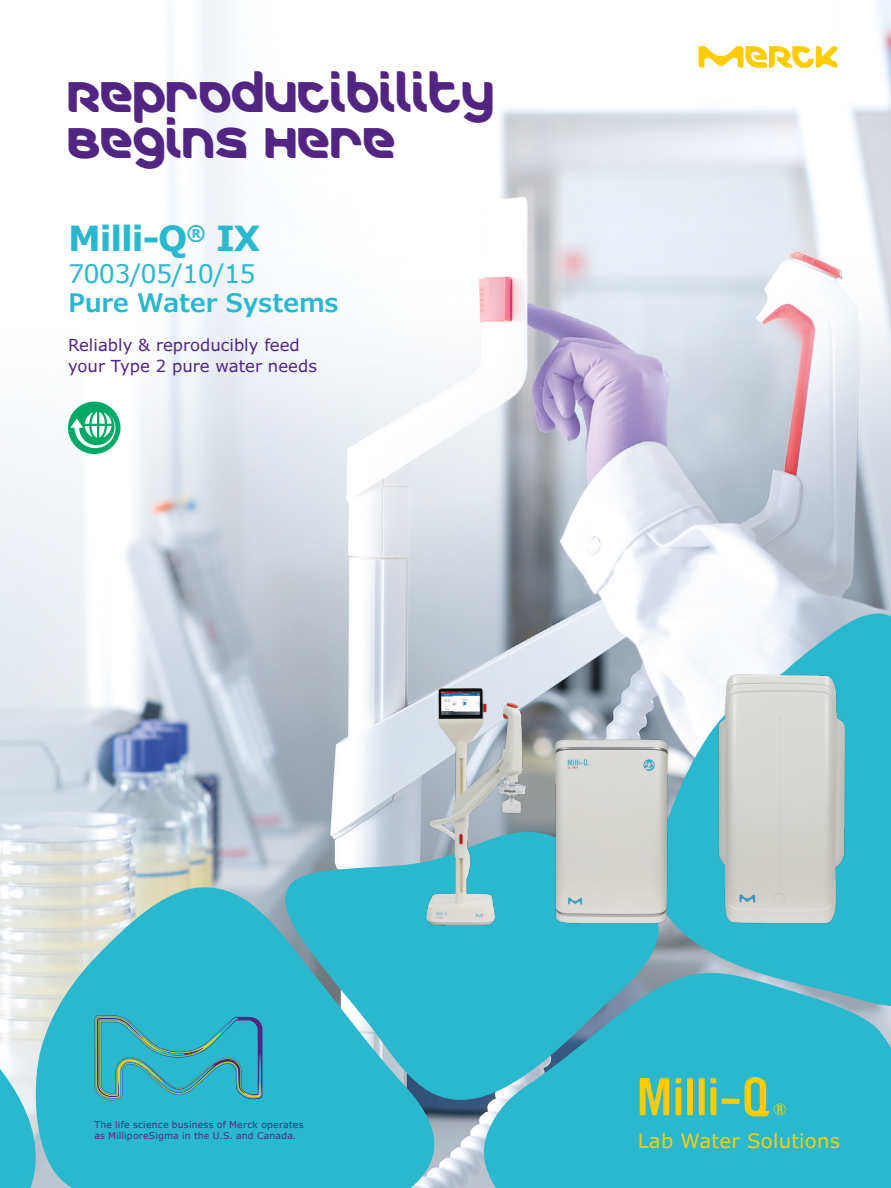
<style>
.page{position:relative;width:891px;height:1188px;background:#fff}
.page>*{position:absolute;margin:0;border:0;box-sizing:border-box;transform-origin:0 0}
.t1{font:43.5px/46.5px "Merck";color:#522583}
.t2{font:700 34.5px "Verdana Pro";letter-spacing:-.03em;color:#29b8ce}
.t3{font:600 25.5px "Verdana Pro";letter-spacing:-.01em;color:#29b8ce}
.t4{font:25.5px "Verdana Pro";letter-spacing:-.03em;color:#29b8ce}
.t5{font:19.65px "Verdana Pro";letter-spacing:.01em;color:#fc0}
.t6{font:16.5px/21px "Verdana Pro";color:#522583}
.t7{font:9.3px/11.1px "Verdana Pro";letter-spacing:.02em;color:#522583}
</style>
<div class="page">
<img style="left:0;top:0;width:891px;height:1156px">
<svg style="left:645px;top:600px;width:246px;height:360px;fill:#29b8ce"></svg>
<svg style="left:261px;top:824px;width:210px;height:309px;background:#80bccb"></svg>
<svg style="left:450px;top:1156px;width:21px;height:32px"></svg>
<svg style="left:471px;top:960px;width:420px;height:228px;background:#33b6cc"></svg>
<svg style="left:32px;top:882px;width:418px;height:306px;background:#44bbcd"></svg>
<svg style="left:0;top:976px;width:59px;height:212px;background:#8bd1db"></svg>
<svg style="left:94px;top:1015px;width:168px;height:85px;background:#38acbc"></svg>
<svg style="left:640px;top:1078px;width:29px;height:37px"></svg>
<div style="left:699px;top:1078px;width:6px;height:37px;background:#fc0"></div>
<svg style="left:710px;top:1078px;width:6px;height:5px"></svg>
<div style="left:687px;top:1078px;width:6px;height:37px;background:#fc0"></div>
<div style="left:675px;top:1087px;width:6px;height:28px;background:#fc0"></div>
<svg style="left:745px;top:1077px;width:41px;height:39px;background:#78bf80"></svg>
<div style="left:710px;top:1087px;width:6px;height:28px;background:#fc0"></div>
<div style="left:721px;top:1099px;width:19px;height:5px;background:#fc0"></div>
<svg style="left:675px;top:1078px;width:6px;height:5px"></svg>
<img style="left:357px;top:624px;width:513px;height:342px">
<svg style="left:699px;top:46px;width:138px;height:22px"></svg>
<div style="left:68px;top:402px;width:52px;height:52px;background:#0a6;border-radius:50%"></div>
<svg style="left:71px;top:412px;width:45px;height:36px"></svg>
<h1 class="t1" style="left:68px;top:74px;width:428px">REPRODUCIBILITY<br>BEGINS HERE</h1>
<h2 class="t2" style="left:68px;top:216px;width:194px">Milli-Q<sup>®</sup> IX</h2>
<h3 class="t4" style="left:68px;top:258px;width:189px">7003/05/10/15</h3>
<h3 class="t3" style="left:68px;top:286px;width:272px">Pure Water Systems</h3>
<h3 class="t6" style="left:68px;top:335px;width:250px">Reliably &amp; reproducibly feed your Type 2 pure water needs</h3>
<p class="t7" style="left:94px;top:1119px;width:211px">The life science business of Merck operates as MilliporeSigma in the U.S. and Canada.</p>
<h3 class="t5" style="left:638px;top:1128px;width:204px">Lab Water Solutions</h3>
</div>
